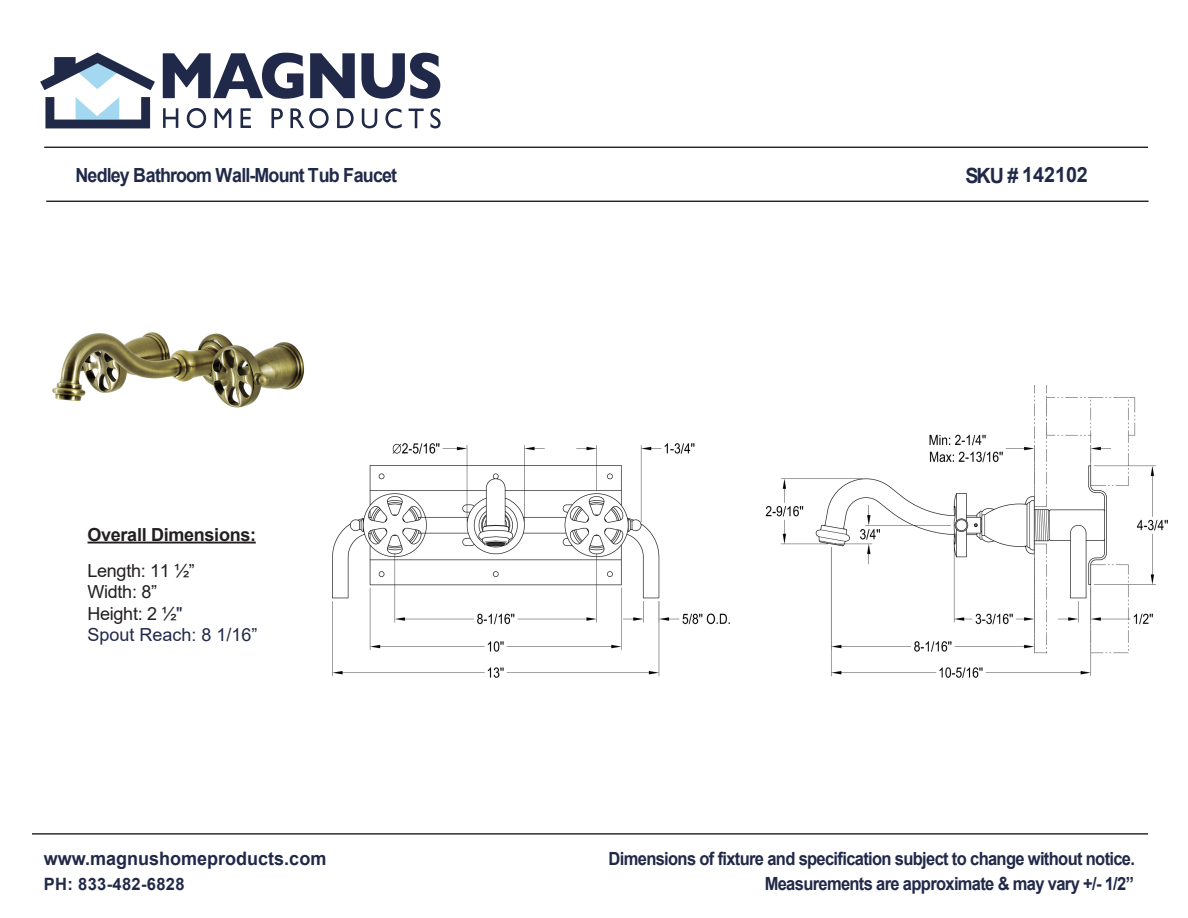
<style>
.page{position:relative;width:1188px;height:918px;background:#fff}
.page>*{position:absolute;margin:0;border:0;box-sizing:border-box;transform-origin:0 0}
.t1{font:700 21px "Arial";color:#212949;scale:.94 1}
.t2{font:700 19.5px "Arial";letter-spacing:-.05em;color:#212949;scale:.92 1}
.t3{font:700 18.6px "Arial";color:#212949}
.t4{font:700 18.15px/24.6px "Arial";letter-spacing:-.04em;color:#212949;text-align:right;scale:.91 1}
.t5{font:18px/21.6px "Arial";letter-spacing:-.015em;color:#231f20}
.t6{font:700 18px "Arial";letter-spacing:-.015em;color:#231f20}
.t7{font:700 16.95px "Arial";letter-spacing:.02em;color:#212949}
.s1{color:#212949}
</style>
<div class="page">
<hr style="left:44px;top:147px;width:1104px;height:1px;background:#252525">
<hr style="left:46px;top:201px;width:1103px;height:1px;background:#252525">
<hr style="left:32px;top:833px;width:1116px;height:2px;background:#252525">
<svg style="left:40px;top:53px;width:115px;height:37px"></svg>
<svg style="left:45px;top:97px;width:105px;height:31px"></svg>
<svg style="left:163px;top:53px;width:140px;height:46px"></svg>
<svg style="left:310px;top:53px;width:45px;height:45px"></svg>
<svg style="left:361px;top:53px;width:79px;height:46px"></svg>
<svg style="left:163px;top:108px;width:15px;height:20px"></svg>
<svg style="left:187px;top:108px;width:19px;height:20px"></svg>
<svg style="left:215px;top:108px;width:16px;height:20px"></svg>
<svg style="left:241px;top:108px;width:10px;height:20px"></svg>
<svg style="left:271px;top:108px;width:12px;height:20px"></svg>
<svg style="left:290px;top:108px;width:39px;height:20px"></svg>
<svg style="left:337px;top:108px;width:17px;height:20px"></svg>
<svg style="left:362px;top:109px;width:15px;height:19px"></svg>
<svg style="left:385px;top:108px;width:17px;height:20px"></svg>
<svg style="left:409px;top:109px;width:15px;height:19px"></svg>
<svg style="left:430px;top:108px;width:11px;height:21px"></svg>
<hr style="left:88px;top:542px;width:168px;height:2px;background:#231f20">
<img style="left:52px;top:332px;width:253px;height:76px">
<img style="left:332px;top:385px;width:835px;height:293px">
<p class="t2" style="left:76px;top:162px;width:351px">Nedley Bathroom Wall-Mount Tub Faucet</p>
<p class="t6" style="left:88px;top:522px;width:170px">Overall Dimensions:</p>
<p class="t5" style="left:88px;top:559px;width:172px">Length: 11 ½”<br>Width: 8”<br>Height: 2 ½<span class="s1">"<br>Spout Reach: 8 1/16”</span></p>
<p class="t3" style="left:44px;top:846px;width:284px">www.magnushomeproducts.com</p>
<p class="t7" style="left:44px;top:872px;width:142px">PH: 833-482-6828</p>
<p class="t1" style="left:965px;top:160px;width:132px">SKU # 142102</p>
<p class="t4" style="left:609px;top:847px;width:580px">Dimensions of fixture and specification subject to change without notice.<br>Measurements are approximate &amp; may vary +/- 1/2”</p>
</div>
